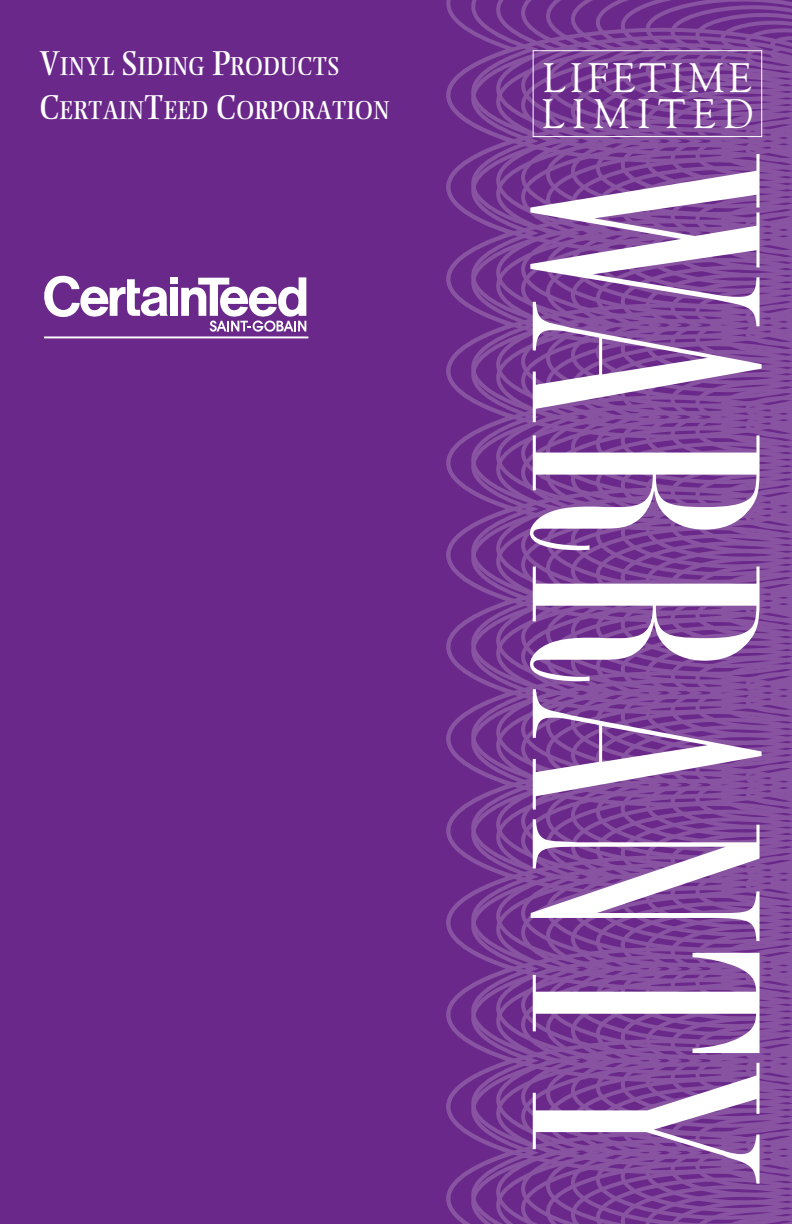
<style>
.page{position:relative;width:792px;height:1224px;background:#6a288a}
.page>*{position:absolute;margin:0;border:0;box-sizing:border-box;transform-origin:0 0}
.t1{font:340px "Bordeaux Roman Plain";letter-spacing:.01em;color:#fff;scale:1.44 1}
.t2{font:41px "Goudy";letter-spacing:.1em;color:#fff}
.t3{font:41px "Goudy";letter-spacing:.18em;color:#fff}
.t4{font:25.6px/44px "Ellington";color:#fff}
.s1{font-size:34px}
</style>
<div class="page">
<svg style="left:450px;top:1211px;width:342px;height:13px"></svg>
<svg style="left:446px;top:1119px;width:346px;height:92px"></svg>
<svg style="left:446px;top:1027px;width:346px;height:92px"></svg>
<svg style="left:446px;top:935px;width:346px;height:92px"></svg>
<svg style="left:446px;top:844px;width:346px;height:91px"></svg>
<svg style="left:446px;top:752px;width:346px;height:92px"></svg>
<svg style="left:446px;top:0;width:346px;height:82px"></svg>
<svg style="left:446px;top:82px;width:346px;height:92px"></svg>
<svg style="left:446px;top:174px;width:346px;height:92px"></svg>
<svg style="left:446px;top:266px;width:346px;height:92px"></svg>
<svg style="left:446px;top:358px;width:346px;height:92px"></svg>
<svg style="left:446px;top:450px;width:346px;height:302px"></svg>
<div style="left:533px;top:50px;width:229px;height:87px;border:1px solid #fff"></div>
<div style="left:170px;top:277px;width:8px;height:7px;background:#fff"></div>
<svg style="left:44px;top:276px;width:124px;height:42px"></svg>
<div style="left:170px;top:288px;width:8px;height:28px;background:#fff"></div>
<svg style="left:181px;top:277px;width:125px;height:55px"></svg>
<hr style="left:44px;top:336px;width:264px;height:2px;background:#fff">
<p class="t4" style="left:39px;top:44px;width:352px"><span class="s1">V</span>INYL <span class="s1">S</span>IDING <span class="s1">P</span>RODUCTS<br><span class="s1">C</span>ERTAIN<span class="s1">T</span>EED <span class="s1">C</span>ORPORATION</p>
<h2 class="t2" style="left:543px;top:52px;width:210px">LIFETIME</h2>
<h1 class="t1" style="left:849px;top:151px;width:719px;rotate:90deg">WARRANTY</h1>
<h2 class="t3" style="left:542px;top:88px;width:212px">LIMITED</h2>
</div>
